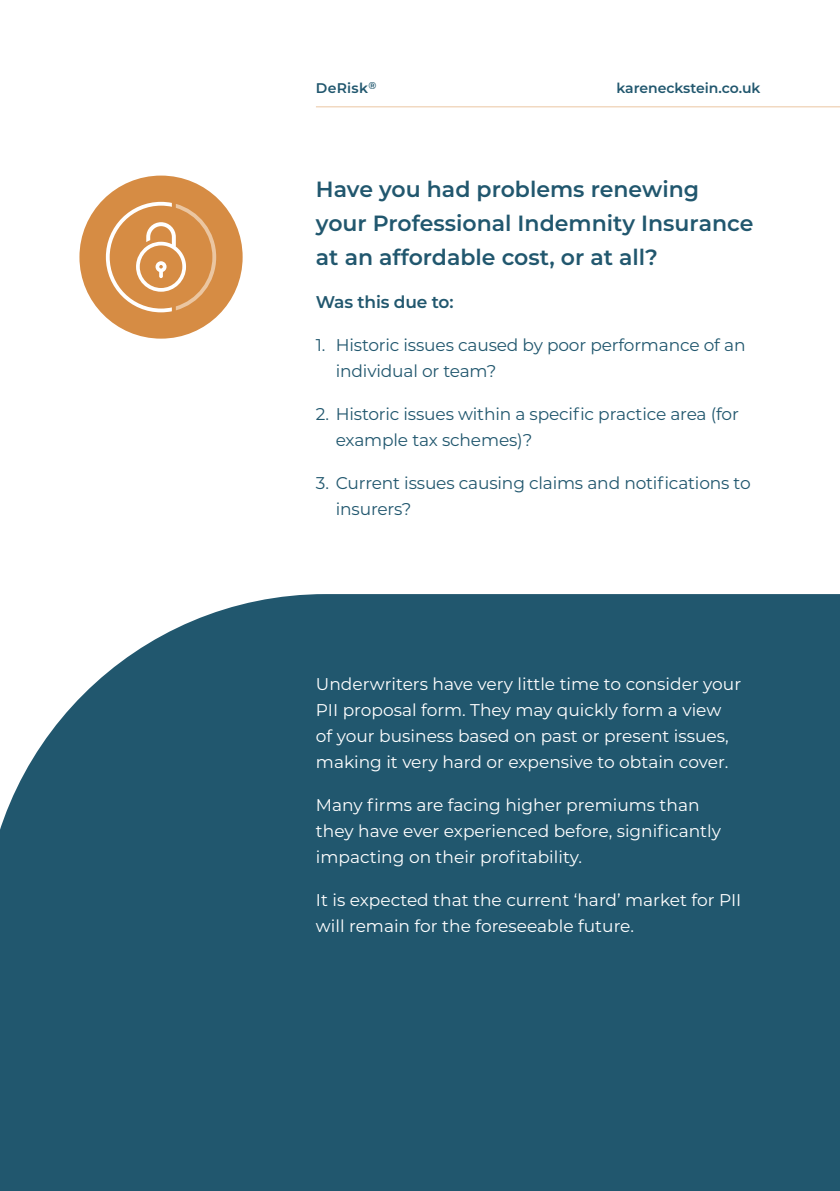
<style>
.page{position:relative;width:840px;height:1191px;background:#fff}
.page>*{position:absolute;margin:0;border:0;box-sizing:border-box;transform-origin:0 0}
.t1{font:600 22px/34px "Montserrat";color:#21576e}
.t2{font:17px/26px "Montserrat";color:#fff}
.t3{font:17px/26px "Montserrat";letter-spacing:-.01em;color:#21576e}
.t4{font:600 17px "Montserrat";letter-spacing:-.01em;color:#21576e}
.t5{font:600 14px "Montserrat";color:#21576e}
</style>
<div class="page">
<div style="left:0;top:594px;width:839px;height:597px;background:#21576e"></div>
<div style="left:79px;top:176px;width:163px;height:163px;background:#d68c44;border-radius:50%"></div>
<svg style="left:106px;top:202px;width:110px;height:110px"></svg>
<hr style="left:316px;top:106px;width:523px;height:1px;background:#ebc6a2">
<p class="t5" style="left:316px;top:78px;width:62px">DeRisk<sup>®</sup></p>
<p class="t5" style="left:616px;top:78px;width:145px">kareneckstein.co.uk</p>
<p class="t1" style="left:316px;top:171px;width:439px">Have you had problems renewing your Professional Indemnity Insurance at an affordable cost, or at all?</p>
<p class="t4" style="left:316px;top:289px;width:139px">Was this due to:</p>
<p class="t3" style="left:335px;top:331px;width:411px;text-indent:-20px">1. Historic issues caused by poor performance of an individual or team?</p>
<p class="t3" style="left:335px;top:400px;width:404px;text-indent:-20px">2. Historic issues within a specific practice area (for example tax schemes)?</p>
<p class="t3" style="left:335px;top:469px;width:416px;text-indent:-20px">3. Current issues causing claims and notifications to insurers?</p>
<p class="t2" style="left:316px;top:670px;width:426px">Underwriters have very little time to consider your PII proposal form. They may quickly form a view of your business based on past or present issues, making it very hard or expensive to obtain cover.</p>
<p class="t2" style="left:316px;top:791px;width:406px">Many firms are facing higher premiums than they have ever experienced before, significantly impacting on their profitability.</p>
<p class="t2" style="left:316px;top:886px;width:426px">It is expected that the current ‘hard’ market for PII will remain for the foreseeable future.</p>
</div>
